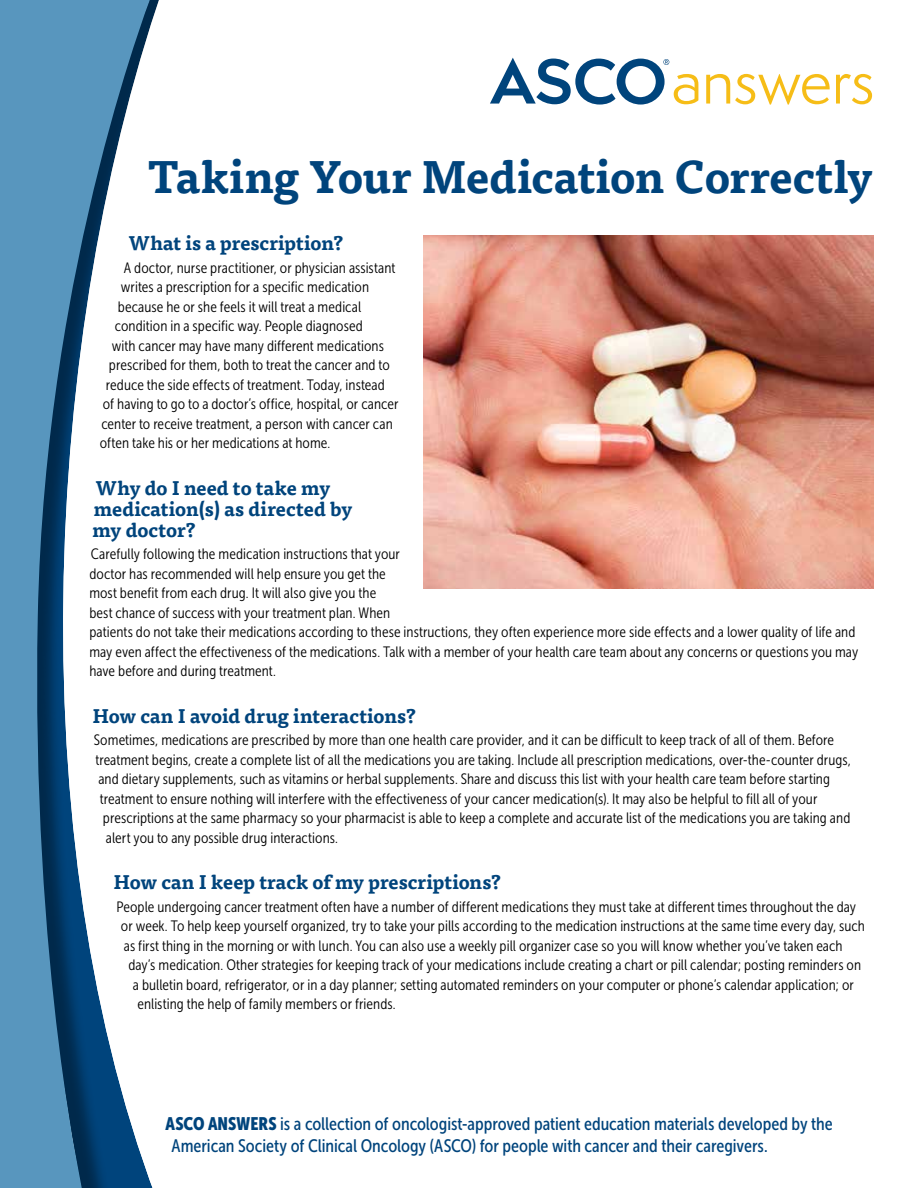
<style>
.page{position:relative;width:918px;height:1188px;background:#fff}
.page>*{position:absolute;margin:0;border:0;box-sizing:border-box;transform-origin:0 0}
.t1{font:700 45px "Tisa Pro";letter-spacing:-.005em;color:#00447c}
.t2{font:700 19.5px/21px "Tisa Pro";color:#00447c}
.t3{font:18px/22.5px "Museo Sans Cond 500";letter-spacing:-.005em;color:#00447c}
.t4{font:15px/19.5px "Museo Sans Cond 300";letter-spacing:.005em;color:#000}
.s1{font-family:"Museo Sans Cond 900"}
</style>
<div class="page">
<svg style="left:0;top:0;width:155px;height:1188px"></svg>
<svg style="left:490px;top:58px;width:208px;height:47px"></svg>
<svg style="left:706px;top:74px;width:124px;height:31px"></svg>
<svg style="left:836px;top:74px;width:36px;height:30px"></svg>
<img style="left:423px;top:236px;width:450px;height:352px">
<h1 class="t1" style="left:147px;top:140px;width:727px">Taking Your Medication Correctly</h1>
<h2 class="t2" style="left:128px;top:232px;width:217px">What is a prescription?</h2>
<p class="t4" style="left:124px;top:258px;width:273px">A doctor, nurse practitioner, or physician assistant</p>
<p class="t4" style="left:121px;top:277px;width:250px">writes a prescription for a specific medication</p>
<p class="t4" style="left:118px;top:297px;width:245px">because he or she feels it will treat a medical</p>
<p class="t4" style="left:115px;top:316px;width:249px">condition in a specific way. People diagnosed</p>
<p class="t4" style="left:112px;top:336px;width:273px">with cancer may have many different medications</p>
<p class="t4" style="left:109px;top:355px;width:282px">prescribed for them, both to treat the cancer and to</p>
<p class="t4" style="left:106px;top:375px;width:280px">reduce the side effects of treatment. Today, instead</p>
<p class="t4" style="left:103px;top:394px;width:297px">of having to go to a doctor’s office, hospital, or cancer</p>
<p class="t4" style="left:101px;top:414px;width:293px">center to receive treatment, a person with cancer can</p>
<p class="t4" style="left:100px;top:433px;width:232px">often take his or her medications at home.</p>
<h2 class="t2" style="left:92px;top:476px;width:262px">Why do I need to take my medication(s) as directed by my doctor?</h2>
<p class="t4" style="left:89px;top:544px;width:770px">Carefully following the medication instructions that your<br>doctor has recommended will help ensure you get the<br>most benefit from each drug. It will also give you the<br>best chance of success with your treatment plan. When<br>patients do not take their medications according to these instructions, they often experience more side effects and a lower quality of life and may even affect the effectiveness of the medications. Talk with a member of your health care team about any concerns or questions you may have before and during treatment.</p>
<h2 class="t2" style="left:92px;top:704px;width:325px">How can I avoid drug interactions?</h2>
<p class="t4" style="left:94px;top:730px;width:742px">Sometimes, medications are prescribed by more than one health care provider, and it can be difficult to keep track of all of them. Before</p>
<p class="t4" style="left:95px;top:750px;width:757px">treatment begins, create a complete list of all the medications you are taking. Include all prescription medications, over-the-counter drugs,</p>
<p class="t4" style="left:98px;top:769px;width:733px">and dietary supplements, such as vitamins or herbal supplements. Share and discuss this list with your health care team before starting</p>
<p class="t4" style="left:100px;top:789px;width:719px">treatment to ensure nothing will interfere with the effectiveness of your cancer medication(s). It may also be helpful to fill all of your</p>
<p class="t4" style="left:103px;top:808px;width:749px">prescriptions at the same pharmacy so your pharmacist is able to keep a complete and accurate list of the medications you are taking and</p>
<p class="t4" style="left:106px;top:828px;width:234px">alert you to any possible drug interactions.</p>
<h2 class="t2" style="left:113px;top:871px;width:389px">How can I keep track of my prescriptions?</h2>
<p class="t4" style="left:116px;top:897px;width:741px">People undergoing cancer treatment often have a number of different medications they must take at different times throughout the day</p>
<p class="t4" style="left:121px;top:916px;width:746px">or week. To help keep yourself organized, try to take your pills according to the medication instructions at the same time every day, such</p>
<p class="t4" style="left:124px;top:936px;width:720px">as first thing in the morning or with lunch. You can also use a weekly pill organizer case so you will know whether you’ve taken each</p>
<p class="t4" style="left:128px;top:955px;width:734px">day’s medication. Other strategies for keeping track of your medications include creating a chart or pill calendar; posting reminders on</p>
<p class="t4" style="left:133px;top:975px;width:723px">a bulletin board, refrigerator, or in a day planner; setting automated reminders on your computer or phone’s calendar application; or</p>
<p class="t4" style="left:137px;top:994px;width:260px">enlisting the help of family members or friends.</p>
<p class="t3" style="left:172px;top:1112px;width:663px;text-indent:-6px"><span class="s1">ASCO ANSWERS</span> is a collection of oncologist-approved patient education materials developed by the<br>American Society of Clinical Oncology (ASCO) for people with cancer and their caregivers.</p>
</div>
